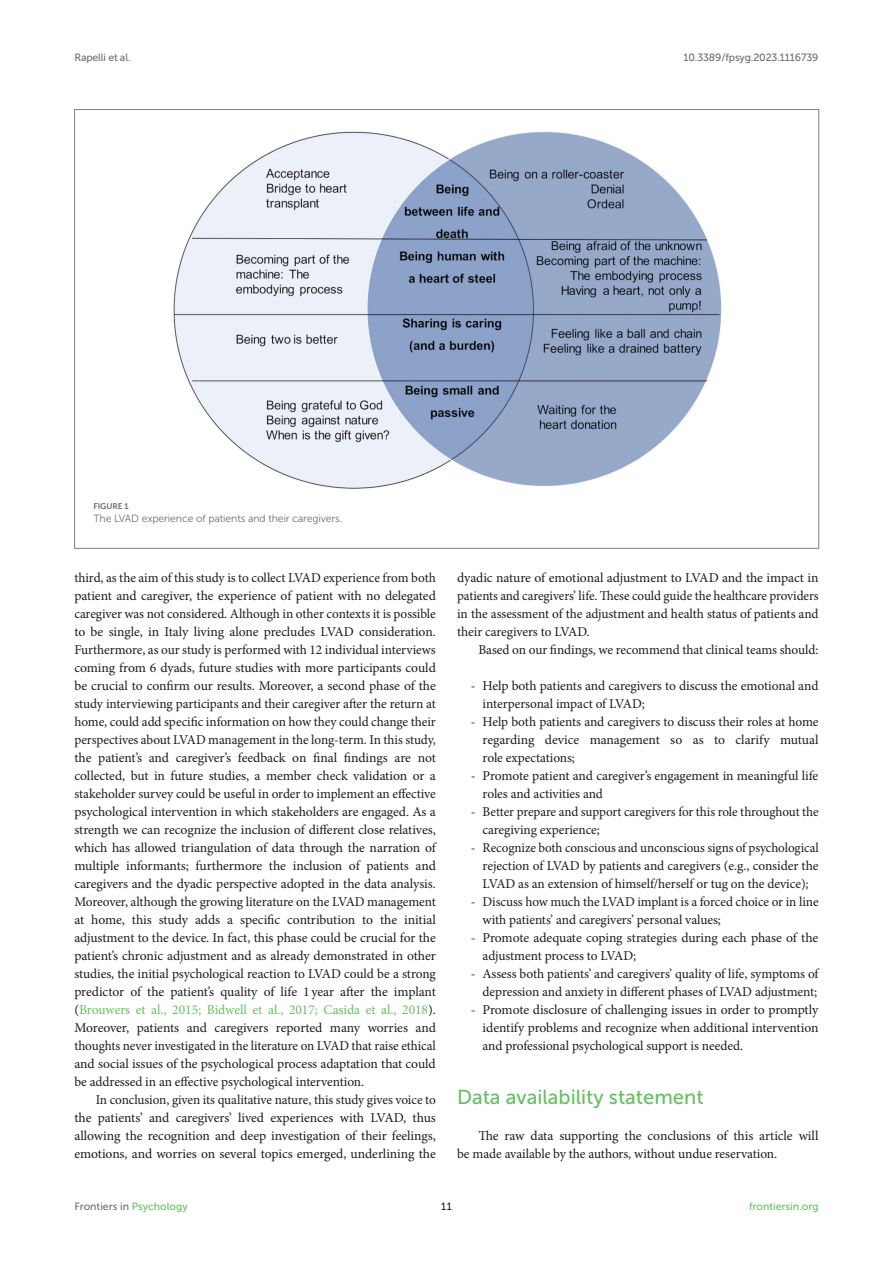
<style>
.page{position:relative;width:893px;height:1263px;background:#fff}
.page>*{position:absolute;margin:0;border:0;box-sizing:border-box;transform-origin:0 0}
.HEAD_1{font:20.25px "Museo Sans 500";color:#65c161}
.TEXT_FLUSH{font:13.5px/18px "Minion Pro";letter-spacing:-.005em;color:#1b1c1b;text-align:justify}
.BL_MID{font:13.5px/18px "Minion Pro";letter-spacing:-.01em;color:#1b1c1b}
.TEXT{font:13.5px/18px "Minion Pro";letter-spacing:-.005em;color:#1b1c1b;text-align:justify}
.BL_BLW{font:13.5px/18px "Minion Pro";letter-spacing:-.005em;color:#1b1c1b;text-align:justify}
.BL_ABW{font:13.5px/18px "Minion Pro";letter-spacing:-.01em;color:#1b1c1b}
.t1{font:10.5px "Museo Sans 500";letter-spacing:-.015em;color:#706f70}
.FIG_LEG{font:10.5px "Museo Sans 300";letter-spacing:-.01em;color:#706f70}
.t2{font:10.5px "Museo Sans 500";color:#65c161}
.t3{font:10.5px "Museo Sans 500";color:#1b1c1b}
.FIG_HD{font:8.25px "Museo Sans 700";letter-spacing:-.01em;color:#706f70}
.s1{color:#65c161}
</style>
<div class="page">
<img style="left:173px;top:131px;width:549px;height:358px">
<p class="t1" style="left:74px;top:51px;width:58px">Rapelli et al.</p>
<p class="t1" style="left:684px;top:51px;width:136px">10.3389/fpsyg.2023.1116739</p>
<p class="FIG_HD" style="left:94px;top:501px;width:37px">FIGURE 1</p>
<p class="FIG_LEG" style="left:94px;top:513px;width:250px">The LVAD experience of patients and their caregivers.</p>
<p class="TEXT_FLUSH" style="left:74px;top:569px;width:363px">third, as the aim of this study is to collect LVAD experience from both patient and caregiver, the experience of patient with no delegated caregiver was not considered. Although in other contexts it is possible to be single, in Italy living alone precludes LVAD consideration.<br>Furthermore, as our study is performed with 12 individual interviews coming from 6 dyads, future studies with more participants could be crucial to confirm our results. Moreover, a second phase of the study interviewing participants and their caregiver after the return at home, could add specific information on how they could change their perspectives about LVAD management in the long-term. In this study, the patient’s and caregiver’s feedback on final findings are not collected, but in future studies, a member check validation or a stakeholder survey could be useful in order to implement an effective psychological intervention in which stakeholders are engaged. As a strength we can recognize the inclusion of different close relatives, which has allowed triangulation of data through the narration of multiple informants; furthermore the inclusion of patients and caregivers and the dyadic perspective adopted in the data analysis.<br>Moreover, although the growing literature on the LVAD management at home, this study adds a specific contribution to the initial adjustment to the device. In fact, this phase could be crucial for the patient’s chronic adjustment and as already demonstrated in other studies, the initial psychological reaction to LVAD could be a strong predictor of the patient’s quality of life 1year after the implant (<span class="s1">Brouwers et al., 2015; Bidwell et al., 2017; Casida et al., 2018</span>).<br>Moreover, patients and caregivers reported many worries and thoughts never investigated in the literature on LVAD that raise ethical and social issues of the psychological process adaptation that could be addressed in an effective psychological intervention.</p>
<p class="TEXT" style="left:74px;top:1091px;width:363px;text-indent:21px">In conclusion, given its qualitative nature, this study gives voice to the patients’ and caregivers’ lived experiences with LVAD, thus allowing the recognition and deep investigation of their feelings, emotions, and worries on several topics emerged, underlining the</p>
<p class="TEXT" style="left:457px;top:569px;width:363px">dyadic nature of emotional adjustment to LVAD and the impact in patients and caregivers’ life. These could guide the healthcare providers in the assessment of the adjustment and health status of patients and their caregivers to LVAD.</p>
<p class="TEXT" style="left:478px;top:641px;width:342px">Based on our findings, we recommend that clinical teams should:</p>
<p class="BL_ABW" style="left:483px;top:677px;width:337px;text-indent:-12px">- Help both patients and caregivers to discuss the emotional and interpersonal impact of LVAD;</p>
<p class="BL_MID" style="left:483px;top:713px;width:337px;text-align:justify;text-indent:-12px">- Help both patients and caregivers to discuss their roles at home regarding device management so as to clarify mutual role expectations;</p>
<p class="BL_MID" style="left:483px;top:767px;width:337px;text-indent:-12px">- Promote patient and caregiver’s engagement in meaningful life roles and activities and</p>
<p class="BL_MID" style="left:483px;top:803px;width:338px;text-indent:-12px">- Better prepare and support caregivers for this role throughout the caregiving experience;</p>
<p class="BL_MID" style="left:483px;top:839px;width:338px;text-align:justify;text-indent:-12px">- Recognize both conscious and unconscious signs of psychological rejection of LVAD by patients and caregivers (e.g., consider the LVAD as an extension of himself/herself or tug on the device);</p>
<p class="BL_MID" style="left:483px;top:893px;width:337px;text-indent:-12px">- Discuss how much the LVAD implant is a forced choice or in line with patients’ and caregivers’ personal values;</p>
<p class="BL_MID" style="left:483px;top:929px;width:337px;text-indent:-12px">- Promote adequate coping strategies during each phase of the adjustment process to LVAD;</p>
<p class="BL_MID" style="left:471px;top:965px;width:349px;text-align:right">- Assess both patients’ and caregivers’ quality of life, symptoms of depression and anxiety in different phases of LVAD adjustment;</p>
<p class="BL_BLW" style="left:483px;top:1001px;width:337px;text-indent:-12px">- Promote disclosure of challenging issues in order to promptly identify problems and recognize when additional intervention and professional psychological support is needed.</p>
<p class="HEAD_1" style="left:457px;top:1086px;width:248px">Data availability statement</p>
<p class="TEXT_FLUSH" style="left:457px;top:1127px;width:363px;text-indent:21px">The raw data supporting the conclusions of this article will be made available by the authors, without undue reservation.</p>
<p class="t1" style="left:74px;top:1200px;width:115px">Frontiers in <span class="s1">Psychology</span></p>
<p class="t3" style="left:441px;top:1200px;width:12px">11</p>
<p class="t2" style="left:749px;top:1200px;width:71px">frontiersin.org</p>
</div>
